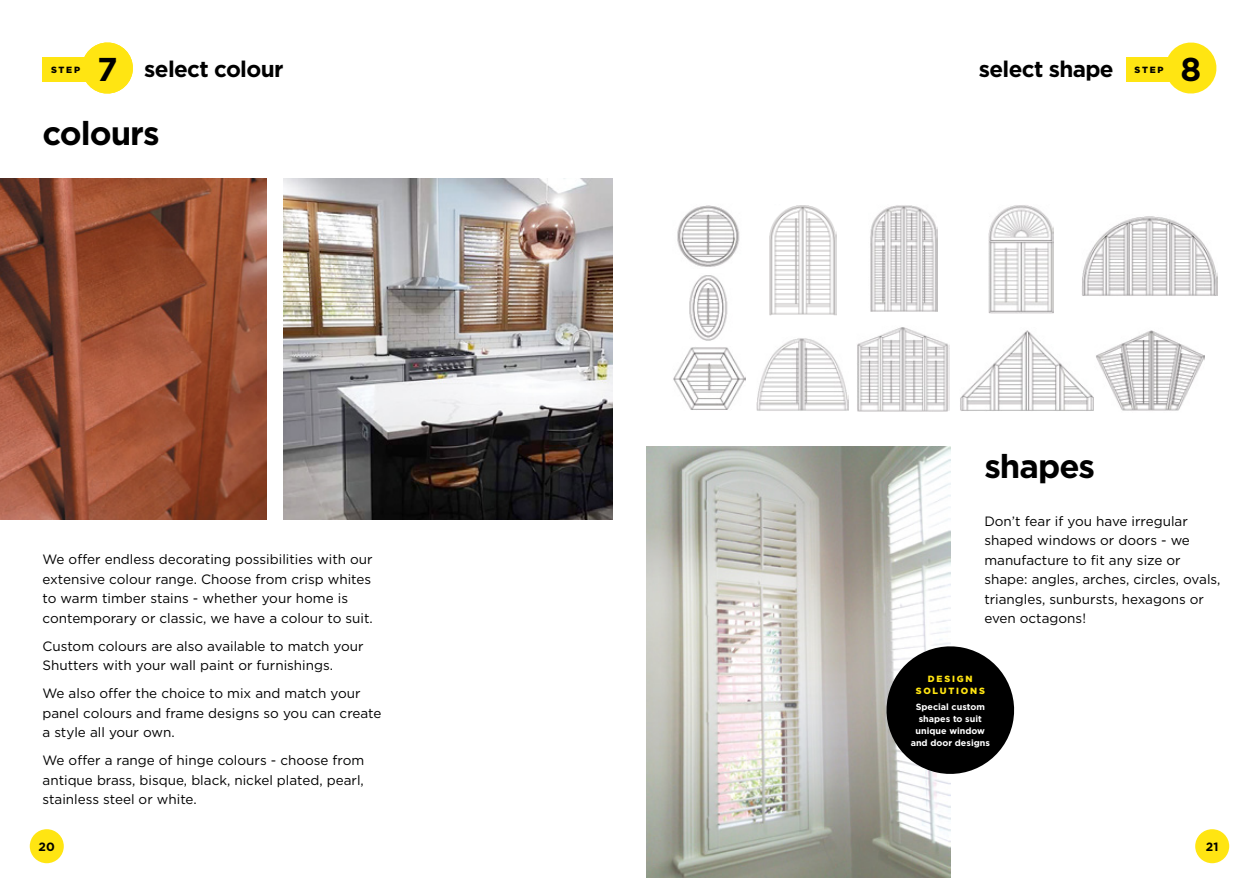
<style>
.page{position:relative;width:1259px;height:893px;background:#fff}
.page>*{position:absolute;margin:0;border:0;box-sizing:border-box;transform-origin:0 0}
.t1{font:700 33px "Gotham";letter-spacing:-.03em;color:#000}
.t2{font:700 22.5px "Gotham";letter-spacing:-.03em;color:#000}
.t3{font:13.5px/19.5px "Gotham";color:#000}
.t4{font:700 12px "Gotham";color:#000}
.t5{font:700 9px/12px "Gotham";color:#fff;text-align:center}
.t6{font:900 9px/12px "Gotham";letter-spacing:.2em;color:#ffe512;text-align:center}
.t7{font:900 9px "Gotham";letter-spacing:.2em;color:#000}
.s1{font-size:33px}
</style>
<div class="page">
<img style="left:646px;top:446px;width:304px;height:431px">
<div style="left:30px;top:829px;width:34px;height:34px;background:#ffe512;border-radius:50%"></div>
<div style="left:1195px;top:829px;width:34px;height:34px;background:#ffe512;border-radius:50%"></div>
<svg style="left:880px;top:640px;width:135px;height:140px"></svg>
<div style="left:43px;top:57px;width:69px;height:25px;background:#ffe512"></div>
<svg style="left:84px;top:42px;width:49px;height:52px"></svg>
<img style="left:283px;top:179px;width:329px;height:341px">
<img style="left:0;top:179px;width:266px;height:341px">
<img style="left:857px;top:327px;width:92px;height:85px">
<img style="left:756px;top:338px;width:92px;height:73px">
<img style="left:769px;top:205px;width:67px;height:110px">
<img style="left:870px;top:205px;width:67px;height:106px">
<img style="left:989px;top:205px;width:64px;height:108px">
<img style="left:960px;top:330px;width:244px;height:81px">
<img style="left:1082px;top:216px;width:135px;height:80px">
<img style="left:677px;top:205px;width:63px;height:62px">
<img style="left:689px;top:275px;width:39px;height:66px">
<img style="left:673px;top:347px;width:72px;height:63px">
<div style="left:1126px;top:57px;width:70px;height:25px;background:#ffe512"></div>
<svg style="left:1168px;top:42px;width:49px;height:52px"></svg>
<p class="t7" style="left:51px;top:64px;width:31px">STEP</p>
<h2 class="t2" style="left:97px;top:54px;width:188px"><span class="s1">7</span> select colour</h2>
<h1 class="t1" style="left:97px;top:48px;width:22px">5</h1>
<h1 class="t1" style="left:43px;top:112px;width:119px">colours</h1>
<p class="t3" style="left:43px;top:550px;width:332px">We offer endless decorating possibilities with our extensive colour range. Choose from crisp whites to warm timber stains - whether your home is contemporary or classic, we have a colour to suit.</p>
<p class="t3" style="left:43px;top:636px;width:323px">Custom colours are also available to match your<br>Shutters with your wall paint or furnishings.</p>
<p class="t3" style="left:43px;top:684px;width:340px">We also offer the choice to mix and match your panel colours and frame designs so you can create a style all your own.</p>
<p class="t3" style="left:43px;top:751px;width:323px;text-align:justify">We offer a range of hinge colours - choose from antique brass, bisque, black, nickel plated, pearl, stainless steel or white.</p>
<h2 class="t2" style="left:979px;top:54px;width:136px">select shape</h2>
<p class="t7" style="left:1134px;top:64px;width:31px">STEP</p>
<h1 class="t1" style="left:1180px;top:48px;width:22px">8</h1>
<h1 class="t1" style="left:984px;top:445px;width:112px">shapes</h1>
<p class="t3" style="left:984px;top:511px;width:238px">Don’t fear if you have irregular shaped windows or doors - we manufacture to fit any size or shape: angles, arches, circles, ovals, triangles, sunbursts, hexagons or even octagons!</p>
<p class="t6" style="left:915px;top:672px;width:71px">DESIGN<br>SOLUTIONS</p>
<p class="t5" style="left:910px;top:701px;width:81px">Special custom shapes to suit unique window and door designs</p>
<p class="t4" style="left:39px;top:839px;width:18px">20</p>
<p class="t4" style="left:1206px;top:839px;width:14px">21</p>
</div>
